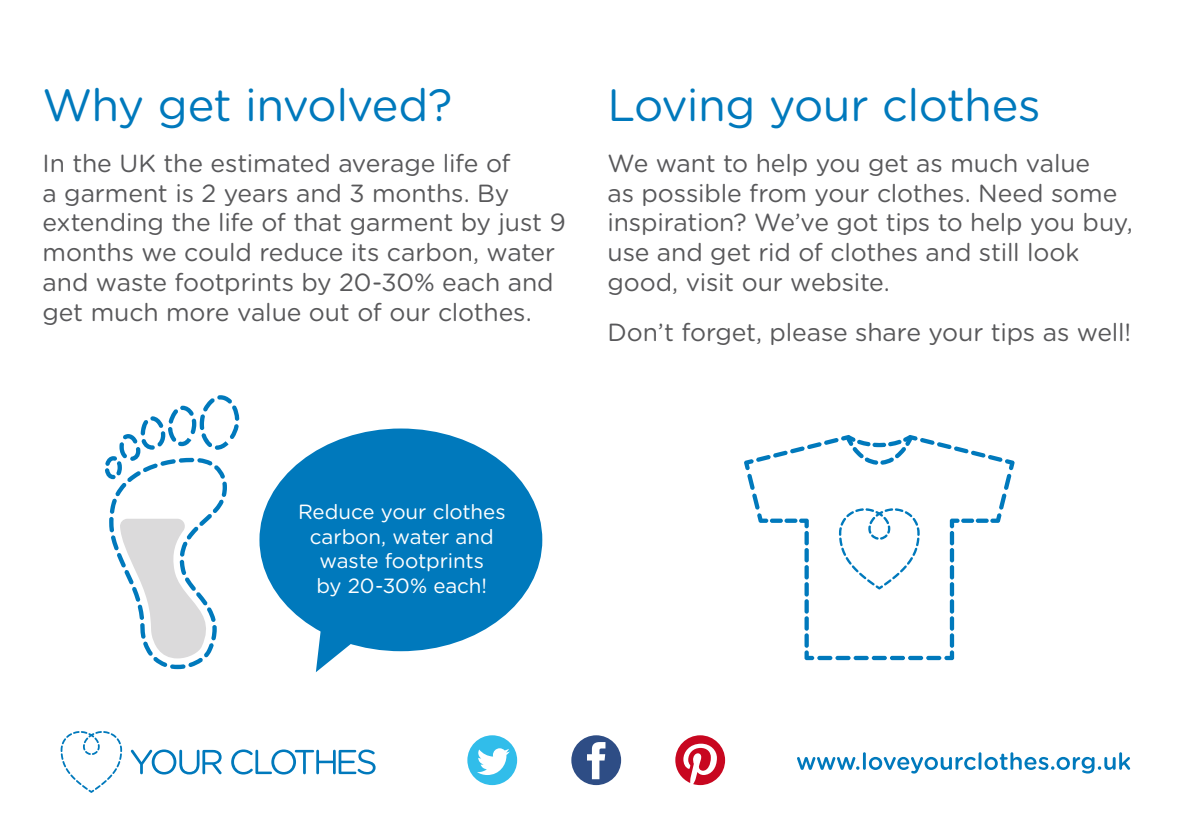
<style>
.page{position:relative;width:1191px;height:840px;background:#fff}
.page>*{position:absolute;margin:0;border:0;box-sizing:border-box;transform-origin:0 0}
.t1{font:45.2px "Gotham Rounded";letter-spacing:-.015em;color:#0079bc}
.t2{font:24.8px/29.8px "Gotham Rounded";letter-spacing:-.005em;color:#58585a}
.t3{font:20.6px/24.6px "Gotham Rounded";letter-spacing:-.005em;color:#fff;text-align:center}
</style>
<div class="page">
<svg style="left:131px;top:749px;width:91px;height:25px"></svg>
<svg style="left:231px;top:749px;width:144px;height:25px"></svg>
<svg style="left:61px;top:731px;width:61px;height:61px"></svg>
<svg style="left:675px;top:735px;width:50px;height:49px"></svg>
<svg style="left:571px;top:735px;width:50px;height:49px"></svg>
<svg style="left:467px;top:735px;width:50px;height:49px"></svg>
<svg style="left:797px;top:752px;width:333px;height:21px"></svg>
<div style="left:259px;top:428px;width:283px;height:222px;background:#0079bc;border-radius:50%"></div>
<svg style="left:316px;top:628px;width:43px;height:44px"></svg>
<svg style="left:105px;top:395px;width:134px;height:273px"></svg>
<svg style="left:944px;top:650px;width:10px;height:9px"></svg>
<div style="left:949px;top:633px;width:5px;height:14px;background:#0079bc;border-radius:2px"></div>
<div style="left:949px;top:616px;width:5px;height:14px;background:#0079bc;border-radius:2px"></div>
<div style="left:949px;top:599px;width:5px;height:14px;background:#0079bc;border-radius:2px"></div>
<div style="left:949px;top:581px;width:5px;height:15px;background:#0079bc;border-radius:2px"></div>
<div style="left:804px;top:633px;width:5px;height:14px;background:#0079bc;border-radius:2px"></div>
<div style="left:804px;top:616px;width:5px;height:14px;background:#0079bc;border-radius:2px"></div>
<div style="left:804px;top:599px;width:5px;height:14px;background:#0079bc;border-radius:2px"></div>
<div style="left:804px;top:581px;width:5px;height:15px;background:#0079bc;border-radius:2px"></div>
<svg style="left:804px;top:650px;width:10px;height:9px"></svg>
<svg style="left:926px;top:655px;width:15px;height:4px"></svg>
<svg style="left:908px;top:655px;width:15px;height:4px"></svg>
<svg style="left:890px;top:655px;width:15px;height:4px"></svg>
<svg style="left:871px;top:655px;width:16px;height:4px"></svg>
<svg style="left:853px;top:655px;width:15px;height:4px"></svg>
<svg style="left:835px;top:655px;width:15px;height:4px"></svg>
<svg style="left:817px;top:655px;width:15px;height:4px"></svg>
<svg style="left:744px;top:435px;width:270px;height:154px"></svg>
<h1 class="t1" style="left:43px;top:74px;width:411px">Why get involved?</h1>
<p class="t2" style="left:43px;top:147px;width:525px">In the UK the estimated average life of<br>a garment is 2 years and 3 months. By extending the life of that garment by just 9 months we could reduce its carbon, water and waste footprints by 20-30% each and get much more value out of our clothes.</p>
<h1 class="t1" style="left:607px;top:74px;width:435px">Loving your clothes</h1>
<p class="t2" style="left:607px;top:147px;width:527px">We want to help you get as much value<br>as possible from your clothes. Need some inspiration? We’ve got tips to help you buy, use and get rid of clothes and still look good, visit our website.</p>
<p class="t2" style="left:607px;top:316px;width:525px">Don’t forget, please share your tips as well!</p>
<p class="t3" style="left:298px;top:498px;width:209px">Reduce your clothes carbon, water and waste footprints<br>by 20-30% each!</p>
</div>
